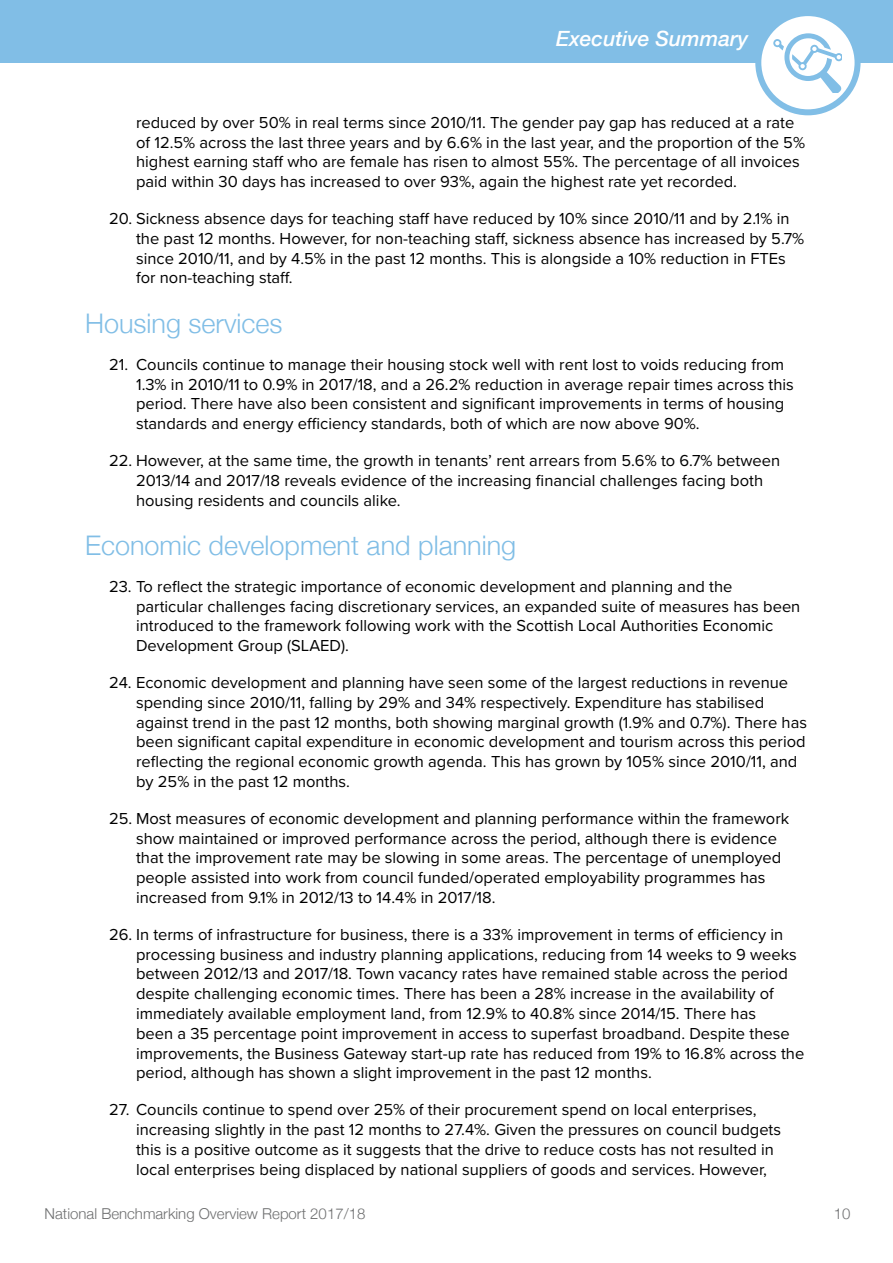
<style>
.page{position:relative;width:893px;height:1263px;background:#fff}
.page>*{position:absolute;margin:0;border:0;box-sizing:border-box;transform-origin:0 0}
.t1{font:300 27px "Helvetica Neue";color:#81bee6}
.t2{font:italic 500 21px "Helvetica Neue";color:#fff}
.t3{font:16.5px/19.8px "Proxima Nova";color:#000}
.t4{font:300 15px "Helvetica Neue";color:#6e6f70}
</style>
<div class="page">
<div style="left:0;top:0;width:893px;height:63px;background:#81bee6"></div>
<svg style="left:758px;top:13px;width:99px;height:99px;fill:#fff"></svg>
<div style="left:755px;top:10px;width:105px;height:105px;border:6px solid #81bee6;border-radius:50%"></div>
<svg style="left:774px;top:33px;width:68px;height:59px"></svg>
<p class="t2" style="left:556px;top:21px;width:194px">Executive Summary</p>
<p class="t3" style="left:136px;top:112px;width:670px">reduced by over 50% in real terms since 2010/11. The gender pay gap has reduced at a rate of 12.5% across the last three years and by 6.6% in the last year, and the proportion of the 5% highest earning staff who are female has risen to almost 55%. The percentage of all invoices paid within 30 days has increased to over 93%, again the highest rate yet recorded.</p>
<p class="t3" style="left:136px;top:208px;width:670px;text-indent:-27px">20. Sickness absence days for teaching staff have reduced by 10% since 2010/11 and by 2.1% in the past 12 months. However, for non-teaching staff, sickness absence has increased by 5.7% since 2010/11, and by 4.5% in the past 12 months. This is alongside a 10% reduction in FTEs for non-teaching staff.</p>
<p class="t1" style="left:85px;top:301px;width:199px">Housing services</p>
<p class="t3" style="left:136px;top:354px;width:659px;text-indent:-27px">21. Councils continue to manage their housing stock well with rent lost to voids reducing from 1.3% in 2010/11 to 0.9% in 2017/18, and a 26.2% reduction in average repair times across this period. There have also been consistent and significant improvements in terms of housing standards and energy efficiency standards, both of which are now above 90%.</p>
<p class="t3" style="left:136px;top:450px;width:646px;text-indent:-27px">22. However, at the same time, the growth in tenants’ rent arrears from 5.6% to 6.7% between<br>2013/14 and 2017/18 reveals evidence of the increasing financial challenges facing both housing residents and councils alike.</p>
<p class="t1" style="left:85px;top:523px;width:433px">Economic development and planning</p>
<p class="t3" style="left:136px;top:576px;width:666px;text-indent:-27px">23. To reflect the strategic importance of economic development and planning and the particular challenges facing discretionary services, an expanded suite of measures has been introduced to the framework following work with the Scottish Local Authorities Economic Development Group (SLAED).</p>
<p class="t3" style="left:136px;top:672px;width:672px;text-indent:-27px">24. Economic development and planning have seen some of the largest reductions in revenue spending since 2010/11, falling by 29% and 34% respectively. Expenditure has stabilised against trend in the past 12 months, both showing marginal growth (1.9% and 0.7%). There has been significant capital expenditure in economic development and tourism across this period reflecting the regional economic growth agenda. This has grown by 105% since 2010/11, and by 25% in the past 12 months.</p>
<p class="t3" style="left:136px;top:808px;width:655px;text-indent:-27px">25. Most measures of economic development and planning performance within the framework show maintained or improved performance across the period, although there is evidence that the improvement rate may be slowing in some areas. The percentage of unemployed people assisted into work from council funded/operated employability programmes has increased from 9.1% in 2012/13 to 14.4% in 2017/18.</p>
<p class="t3" style="left:136px;top:924px;width:670px;text-indent:-27px">26. In terms of infrastructure for business, there is a 33% improvement in terms of efficiency in processing business and industry planning applications, reducing from 14 weeks to 9 weeks between 2012/13 and 2017/18. Town vacancy rates have remained stable across the period despite challenging economic times. There has been a 28% increase in the availability of immediately available employment land, from 12.9% to 40.8% since 2014/15. There has<br>been a 35 percentage point improvement in access to superfast broadband. Despite these improvements, the Business Gateway start-up rate has reduced from 19% to 16.8% across the period, although has shown a slight improvement in the past 12 months.</p>
<p class="t3" style="left:136px;top:1099px;width:647px;text-indent:-27px">27. Councils continue to spend over 25% of their procurement spend on local enterprises, increasing slightly in the past 12 months to 27.4%. Given the pressures on council budgets this is a positive outcome as it suggests that the drive to reduce costs has not resulted in local enterprises being displaced by national suppliers of goods and services. However,</p>
<p class="t4" style="left:45px;top:1201px;width:322px">National Benchmarking Overview Report 2017/18</p>
<p class="t4" style="left:834px;top:1201px;width:18px">10</p>
</div>
